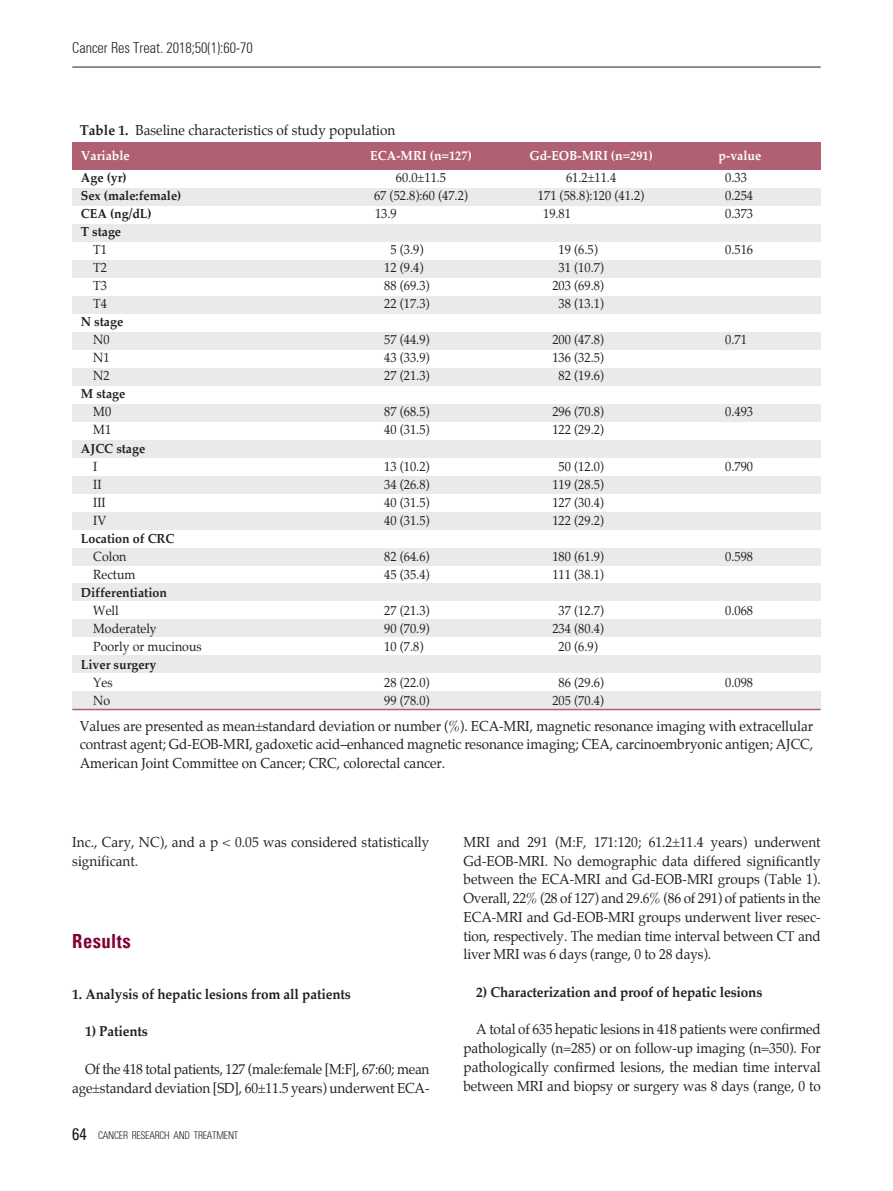
<style>
.page{position:relative;width:893px;height:1191px;background:#fff}
.page>*{position:absolute;margin:0;border:0;box-sizing:border-box;transform-origin:0 0}
.t1{font:700 condensed 19.5px "Univers";letter-spacing:.025em;color:#840037;scale:.95 1}
.t2{font:300 condensed 15px "Univers";color:#231f20;scale:.95 1}
.t3{font:14.25px/18.8px "Palatino";letter-spacing:-.01em;color:#231f20;text-align:justify;scale:.95 1}
.t4{font:700 14.25px "Palatino";letter-spacing:-.01em;color:#231f20;scale:.95 1}
.t5{font:13.05px "Palatino";color:#231f20;scale:.95 1}
.t6{font:700 13.05px "Palatino";color:#231f20;scale:.95 1}
.t7{font:700 13.05px "Palatino";color:#fff;scale:.95 1}
.t8{font:300 condensed 10.5px "Univers";letter-spacing:-.025em;color:#231f20;scale:.95 1}
.s1{font-weight:700}
.s2{color:#fff}
.s3{font-weight:400;font-size:16.5px}
</style>
<div class="page">
<div style="left:72px;top:143px;width:749px;height:27px;background:#b06072"></div>
<div style="left:72px;top:188px;width:749px;height:17px;background:#e9eaeb"></div>
<div style="left:72px;top:224px;width:749px;height:17px;background:#e9eaeb"></div>
<div style="left:72px;top:260px;width:749px;height:17px;background:#e9eaeb"></div>
<div style="left:72px;top:296px;width:749px;height:17px;background:#e9eaeb"></div>
<div style="left:72px;top:332px;width:749px;height:17px;background:#e9eaeb"></div>
<div style="left:72px;top:368px;width:749px;height:17px;background:#e9eaeb"></div>
<div style="left:72px;top:404px;width:749px;height:17px;background:#e9eaeb"></div>
<div style="left:72px;top:440px;width:749px;height:17px;background:#e9eaeb"></div>
<div style="left:72px;top:476px;width:749px;height:17px;background:#e9eaeb"></div>
<div style="left:72px;top:512px;width:749px;height:17px;background:#e9eaeb"></div>
<div style="left:72px;top:548px;width:749px;height:17px;background:#e9eaeb"></div>
<div style="left:72px;top:584px;width:749px;height:17px;background:#e9eaeb"></div>
<div style="left:72px;top:620px;width:749px;height:17px;background:#e9eaeb"></div>
<div style="left:72px;top:656px;width:749px;height:17px;background:#e9eaeb"></div>
<div style="left:72px;top:692px;width:749px;height:17px;background:#e9eaeb"></div>
<hr style="left:72px;top:709px;width:749px;height:1px;background:#b06072">
<hr style="left:72px;top:67px;width:749px;height:1px;background:#231f20">
<p class="t2" style="left:72px;top:39px;width:191px">Cancer Res Treat. 2018;50(1):60-70</p>
<p class="t3" style="left:80px;top:122px;width:334px"><span class="s1">Table 1.</span> Baseline characteristics of study population</p>
<p class="t7" style="left:81px;top:149px;width:53px">Variable</p>
<p class="t7" style="left:370px;top:149px;width:108px">ECA-MRI (n=127)</p>
<p class="t7" style="left:529px;top:149px;width:132px">Gd-EOB-MRI (n=291)</p>
<p class="t7" style="left:719px;top:149px;width:46px">p-value</p>
<p class="t6" style="left:81px;top:172px;width:50px">Age (yr)</p>
<p class="t5" style="left:396px;top:172px;width:54px">60.0±11.5</p>
<p class="t5" style="left:566px;top:172px;width:54px">61.2±11.4</p>
<p class="t5" style="left:725px;top:172px;width:24px">0.33</p>
<p class="t6" style="left:81px;top:190px;width:107px">Sex (male:female)</p>
<p class="t5" style="left:374px;top:190px;width:100px">67 (52.8):60 (47.2)</p>
<p class="t5" style="left:538px;top:190px;width:113px">171 (58.8):120 (41.2)</p>
<p class="t5" style="left:725px;top:190px;width:31px">0.254</p>
<p class="t6" style="left:81px;top:208px;width:76px">CEA (ng/dL)</p>
<p class="t5" style="left:375px;top:208px;width:32px">13.9 <span class="s2">(</span></p>
<p class="t5" style="left:543px;top:208px;width:38px">19.81 <span class="s2">(</span></p>
<p class="t5" style="left:725px;top:208px;width:31px">0.373</p>
<p class="t6" style="left:81px;top:226px;width:44px">T stage</p>
<p class="t5" style="left:93px;top:244px;width:16px">T1</p>
<p class="t5" style="left:390px;top:244px;width:36px">5 (3.9)</p>
<p class="t5" style="left:559px;top:244px;width:43px">19 (6.5)</p>
<p class="t5" style="left:725px;top:244px;width:31px">0.516</p>
<p class="t5" style="left:93px;top:262px;width:16px">T2</p>
<p class="t5" style="left:384px;top:262px;width:43px">12 (9.4)</p>
<p class="t5" style="left:559px;top:262px;width:49px">31 (10.7)</p>
<p class="t5" style="left:93px;top:280px;width:16px">T3</p>
<p class="t5" style="left:384px;top:280px;width:49px">88 (69.3)</p>
<p class="t5" style="left:552px;top:280px;width:56px">203 (69.8)</p>
<p class="t5" style="left:93px;top:298px;width:16px">T4</p>
<p class="t5" style="left:384px;top:298px;width:49px">22 (17.3)</p>
<p class="t5" style="left:559px;top:298px;width:49px">38 (13.1)</p>
<p class="t6" style="left:81px;top:316px;width:46px">N stage</p>
<p class="t5" style="left:93px;top:334px;width:19px">N0</p>
<p class="t5" style="left:384px;top:334px;width:49px">57 (44.9)</p>
<p class="t5" style="left:552px;top:334px;width:56px">200 (47.8)</p>
<p class="t5" style="left:725px;top:334px;width:24px">0.71</p>
<p class="t5" style="left:93px;top:352px;width:19px">N1</p>
<p class="t5" style="left:384px;top:352px;width:49px">43 (33.9)</p>
<p class="t5" style="left:552px;top:352px;width:56px">136 (32.5)</p>
<p class="t5" style="left:93px;top:370px;width:19px">N2</p>
<p class="t5" style="left:384px;top:370px;width:49px">27 (21.3)</p>
<p class="t5" style="left:559px;top:370px;width:49px">82 (19.6)</p>
<p class="t6" style="left:81px;top:388px;width:48px">M stage</p>
<p class="t5" style="left:93px;top:406px;width:20px">M0</p>
<p class="t5" style="left:384px;top:406px;width:49px">87 (68.5)</p>
<p class="t5" style="left:552px;top:406px;width:56px">296 (70.8)</p>
<p class="t5" style="left:725px;top:406px;width:31px">0.493</p>
<p class="t5" style="left:93px;top:424px;width:20px">M1</p>
<p class="t5" style="left:384px;top:424px;width:49px">40 (31.5)</p>
<p class="t5" style="left:552px;top:424px;width:56px">122 (29.2)</p>
<p class="t6" style="left:81px;top:442px;width:69px">AJCC stage</p>
<p class="t5" style="left:93px;top:460px;width:6px">I</p>
<p class="t5" style="left:384px;top:460px;width:49px">13 (10.2)</p>
<p class="t5" style="left:559px;top:460px;width:49px">50 (12.0)</p>
<p class="t5" style="left:725px;top:460px;width:31px">0.790</p>
<p class="t5" style="left:93px;top:478px;width:10px">II</p>
<p class="t5" style="left:384px;top:478px;width:49px">34 (26.8)</p>
<p class="t5" style="left:552px;top:478px;width:56px">119 (28.5)</p>
<p class="t5" style="left:93px;top:496px;width:15px">III</p>
<p class="t5" style="left:384px;top:496px;width:49px">40 (31.5)</p>
<p class="t5" style="left:552px;top:496px;width:56px">127 (30.4)</p>
<p class="t5" style="left:93px;top:514px;width:15px">IV</p>
<p class="t5" style="left:384px;top:514px;width:49px">40 (31.5)</p>
<p class="t5" style="left:552px;top:514px;width:56px">122 (29.2)</p>
<p class="t6" style="left:81px;top:532px;width:100px">Location of CRC</p>
<p class="t5" style="left:93px;top:550px;width:36px">Colon</p>
<p class="t5" style="left:384px;top:550px;width:49px">82 (64.6)</p>
<p class="t5" style="left:552px;top:550px;width:56px">180 (61.9)</p>
<p class="t5" style="left:725px;top:550px;width:31px">0.598</p>
<p class="t5" style="left:93px;top:568px;width:46px">Rectum</p>
<p class="t5" style="left:384px;top:568px;width:49px">45 (35.4)</p>
<p class="t5" style="left:552px;top:568px;width:56px">111 (38.1)</p>
<p class="t6" style="left:81px;top:586px;width:92px">Differentiation</p>
<p class="t5" style="left:93px;top:604px;width:28px">Well</p>
<p class="t5" style="left:384px;top:604px;width:49px">27 (21.3)</p>
<p class="t5" style="left:559px;top:604px;width:49px">37 (12.7)</p>
<p class="t5" style="left:725px;top:604px;width:31px">0.068</p>
<p class="t5" style="left:93px;top:622px;width:68px">Moderately</p>
<p class="t5" style="left:384px;top:622px;width:49px">90 (70.9)</p>
<p class="t5" style="left:552px;top:622px;width:56px">234 (80.4)</p>
<p class="t5" style="left:93px;top:640px;width:116px">Poorly or mucinous</p>
<p class="t5" style="left:384px;top:640px;width:43px">10 (7.8)</p>
<p class="t5" style="left:559px;top:640px;width:43px">20 (6.9)</p>
<p class="t6" style="left:81px;top:658px;width:81px">Liver surgery</p>
<p class="t5" style="left:93px;top:676px;width:22px">Yes</p>
<p class="t5" style="left:384px;top:676px;width:49px">28 (22.0)</p>
<p class="t5" style="left:559px;top:676px;width:49px">86 (29.6)</p>
<p class="t5" style="left:725px;top:676px;width:31px">0.098</p>
<p class="t5" style="left:93px;top:694px;width:19px">No</p>
<p class="t5" style="left:384px;top:694px;width:49px">99 (78.0)</p>
<p class="t5" style="left:552px;top:694px;width:56px">205 (70.4)</p>
<p class="t3" style="left:80px;top:717px;width:773px">Values are presented as mean±standard deviation or number (%). ECA-MRI, magnetic resonance imaging with extracellular contrast agent; Gd-EOB-MRI, gadoxetic acid–enhanced magnetic resonance imaging; CEA, carcinoembryonic antigen; AJCC, American Joint Committee on Cancer; CRC, colorectal cancer.</p>
<p class="t3" style="left:72px;top:833px;width:377px">Inc., Cary, NC), and a p &lt; 0.05 was considered statistically significant.</p>
<h1 class="t1" style="left:72px;top:929px;width:63px">Results</h1>
<p class="t4" style="left:72px;top:987px;width:295px">1. Analysis of hepatic lesions from all patients</p>
<p class="t4" style="left:85px;top:1024px;width:68px">1) Patients</p>
<p class="t3" style="left:72px;top:1060px;width:377px;text-align:right">Of the 418 total patients, 127 (male:female [M:F], 67:60; mean age±standard deviation [SD], 60±11.5 years) underwent ECA-</p>
<p class="t8" style="left:72px;top:1129px;width:176px"><span class="s3">64</span> CANCER RESEARCH AND TREATMENT</p>
<p class="t3" style="left:463px;top:833px;width:377px">MRI and 291 (M:F, 171:120; 61.2±11.4 years) underwent Gd-EOB-MRI. No demographic data differed significantly between the ECA-MRI and Gd-EOB-MRI groups (Table 1).<br>Overall, 22% (28 of 127) and 29.6% (86 of 291) of patients in the ECA-MRI and Gd-EOB-MRI groups underwent liver resec&shy;tion, respectively. The median time interval between CT and liver MRI was 6 days (range, 0 to 28 days).</p>
<p class="t4" style="left:476px;top:985px;width:303px">2) Characterization and proof of hepatic lesions</p>
<p class="t3" style="left:463px;top:1021px;width:377px;text-indent:13px">A total of 635 hepatic lesions in 418 patients were confirmed pathologically (n=285) or on follow-up imaging (n=350). For pathologically confirmed lesions, the median time interval between MRI and biopsy or surgery was 8 days (range, 0 to</p>
</div>
